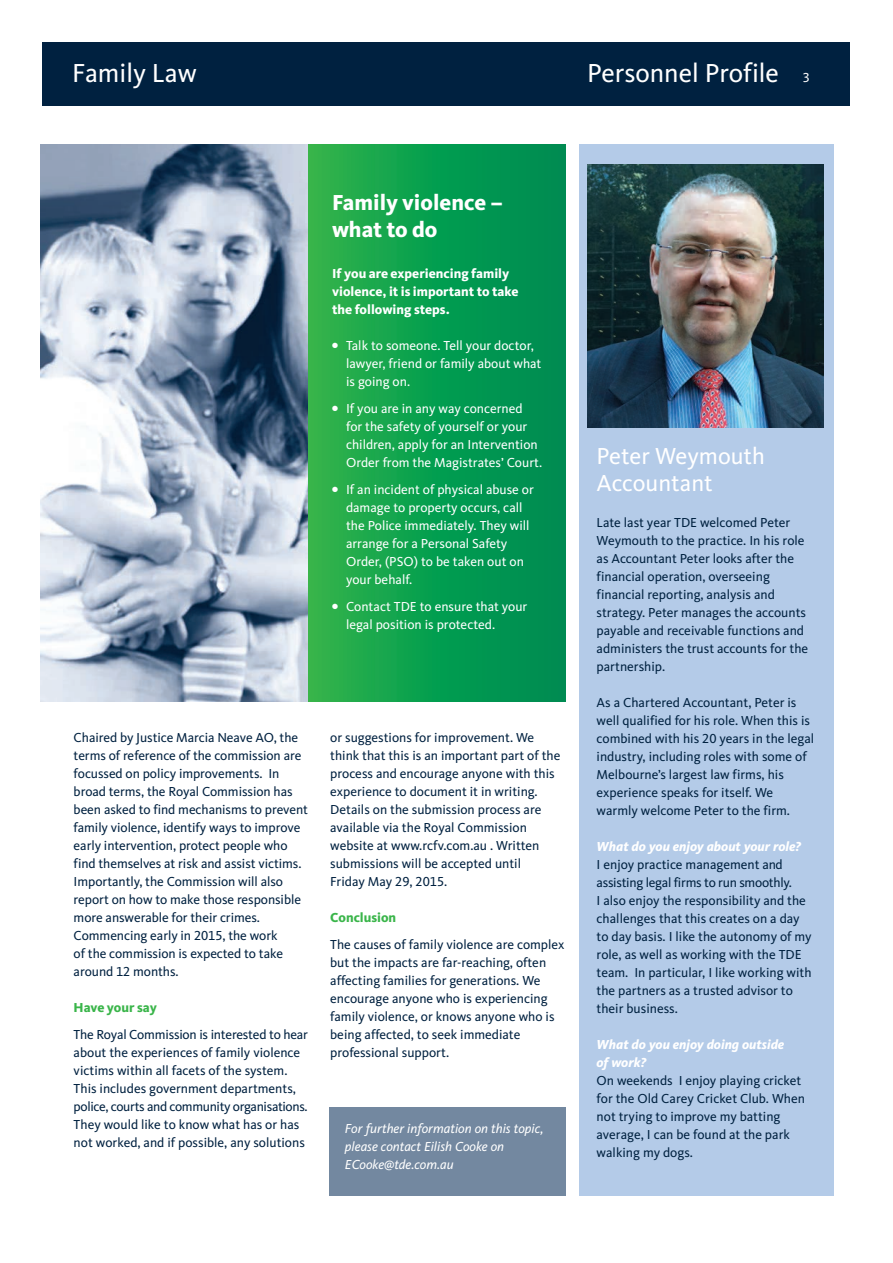
<style>
.page{position:relative;width:893px;height:1263px;background:#fff}
.page>*{position:absolute;margin:0;border:0;box-sizing:border-box;transform-origin:0 0}
.t1{font:27px "Kievit Offc";color:#fff}
.t2{font:24px/27px "Kievit Offc";color:#fff}
.t3{font:800 22.5px/27px "Kievit Offc";color:#fff}
.t4{font:13.5px/18px "Kievit Offc";color:#002140}
.t5{font:13.5px/18px "Kievit Offc";color:#fff}
.t6{font:italic 13.5px/18px "Kievit Offc";color:#fff}
.t7{font:800 13.5px/18px "Kievit Offc";color:#fff}
.t8{font:italic 800 13.5px/18px "Kievit Offc";color:#fff}
.t9{font:800 13.5px "Kievit Offc";color:#3ab54a}
.s1{font-size:13.5px}
</style>
<div class="page">
<div style="left:43px;top:43px;width:807px;height:63px;background:#002140"></div>
<img style="left:41px;top:145px;width:268px;height:557px">
<div style="left:329px;top:1107px;width:236px;height:89px;background:#7388a0"></div>
<div style="left:579px;top:145px;width:255px;height:1051px;background:#b4cbe8"></div>
<div style="left:309px;top:145px;width:256px;height:557px;background:linear-gradient(to right,#2ab34b,#008a52)"></div>
<img style="left:588px;top:164px;width:235px;height:264px">
<h1 class="t1" style="left:72px;top:57px;width:126px">Family Law</h1>
<h1 class="t1" style="left:587px;top:57px;width:224px">Personnel Profile <span class="s1">3</span></h1>
<h3 class="t3" style="left:332px;top:189px;width:172px">Family violence – what to do</h3>
<p class="t7" style="left:332px;top:264px;width:188px">If you are experiencing family violence, it is important to take the following steps.</p>
<p class="t5" style="left:346px;top:336px;width:197px;text-indent:-14px">● Talk to someone. Tell your doctor, lawyer, friend or family about what is going on.</p>
<p class="t5" style="left:346px;top:399px;width:198px;text-indent:-14px">● If you are in any way concerned<br>for the safety of yourself or your children, apply for an Intervention Order from the Magistrates’ Court.</p>
<p class="t5" style="left:346px;top:480px;width:189px;text-indent:-14px">● If an incident of physical abuse or damage to property occurs, call the Police immediately. They will arrange for a Personal Safety<br>Order, (PSO) to be taken out on your behalf.</p>
<p class="t5" style="left:346px;top:597px;width:183px;text-indent:-14px">● Contact TDE to ensure that your legal position is protected.</p>
<p class="t4" style="left:74px;top:728px;width:236px">Chaired by Justice Marcia Neave AO, the terms of reference of the commission are focussed on policy improvements. In broad terms, the Royal Commission has been asked to find mechanisms to prevent family violence, identify ways to improve early intervention, protect people who find themselves at risk and assist victims.<br>Importantly, the Commission will also report on how to make those responsible more answerable for their crimes.<br>Commencing early in 2015, the work<br>of the commission is expected to take around 12 months.</p>
<p class="t9" style="left:74px;top:999px;width:85px">Have your say</p>
<p class="t4" style="left:74px;top:1025px;width:236px">The Royal Commission is interested to hear about the experiences of family violence victims within all facets of the system.<br>This includes government departments, police, courts and community organisations.<br>They would like to know what has or has not worked, and if possible, any solutions</p>
<p class="t4" style="left:330px;top:728px;width:232px">or suggestions for improvement. We think that this is an important part of the process and encourage anyone with this experience to document it in writing.<br>Details on the submission process are available via the Royal Commission website at www.rcfv.com.au . Written submissions will be accepted until<br>Friday May 29, 2015.</p>
<p class="t9" style="left:330px;top:909px;width:68px">Conclusion</p>
<p class="t4" style="left:330px;top:935px;width:236px">The causes of family violence are complex but the impacts are far-reaching, often affecting families for generations. We encourage anyone who is experiencing family violence, or knows anyone who is being affected, to seek immediate professional support.</p>
<p class="t6" style="left:345px;top:1119px;width:200px">For further information on this topic, please contact Eilish Cooke on<br>ECooke@tde.com.au</p>
<h2 class="t2" style="left:597px;top:443px;width:170px">Peter Weymouth<br>Accountant</h2>
<p class="t4" style="left:597px;top:514px;width:213px">Late last year TDE welcomed Peter Weymouth to the practice. In his role as Accountant Peter looks after the financial operation, overseeing financial reporting, analysis and strategy. Peter manages the accounts payable and receivable functions and administers the trust accounts for the partnership.</p>
<p class="t4" style="left:597px;top:694px;width:219px">As a Chartered Accountant, Peter is well qualified for his role. When this is combined with his 20 years in the legal industry, including roles with some of Melbourne’s largest law firms, his experience speaks for itself. We warmly welcome Peter to the firm.</p>
<p class="t8" style="left:597px;top:838px;width:206px">What do you enjoy about your role?</p>
<p class="t4" style="left:597px;top:856px;width:217px">I enjoy practice management and assisting legal firms to run smoothly.<br>I also enjoy the responsibility and the challenges that this creates on a day to day basis. I like the autonomy of my role, as well as working with the TDE team. In particular, I like working with the partners as a trusted advisor to their business.</p>
<p class="t8" style="left:597px;top:1036px;width:189px">What do you enjoy doing outside of work?</p>
<p class="t4" style="left:597px;top:1072px;width:210px">On weekends I enjoy playing cricket for the Old Carey Cricket Club. When not trying to improve my batting average, I can be found at the park walking my dogs.</p>
</div>
